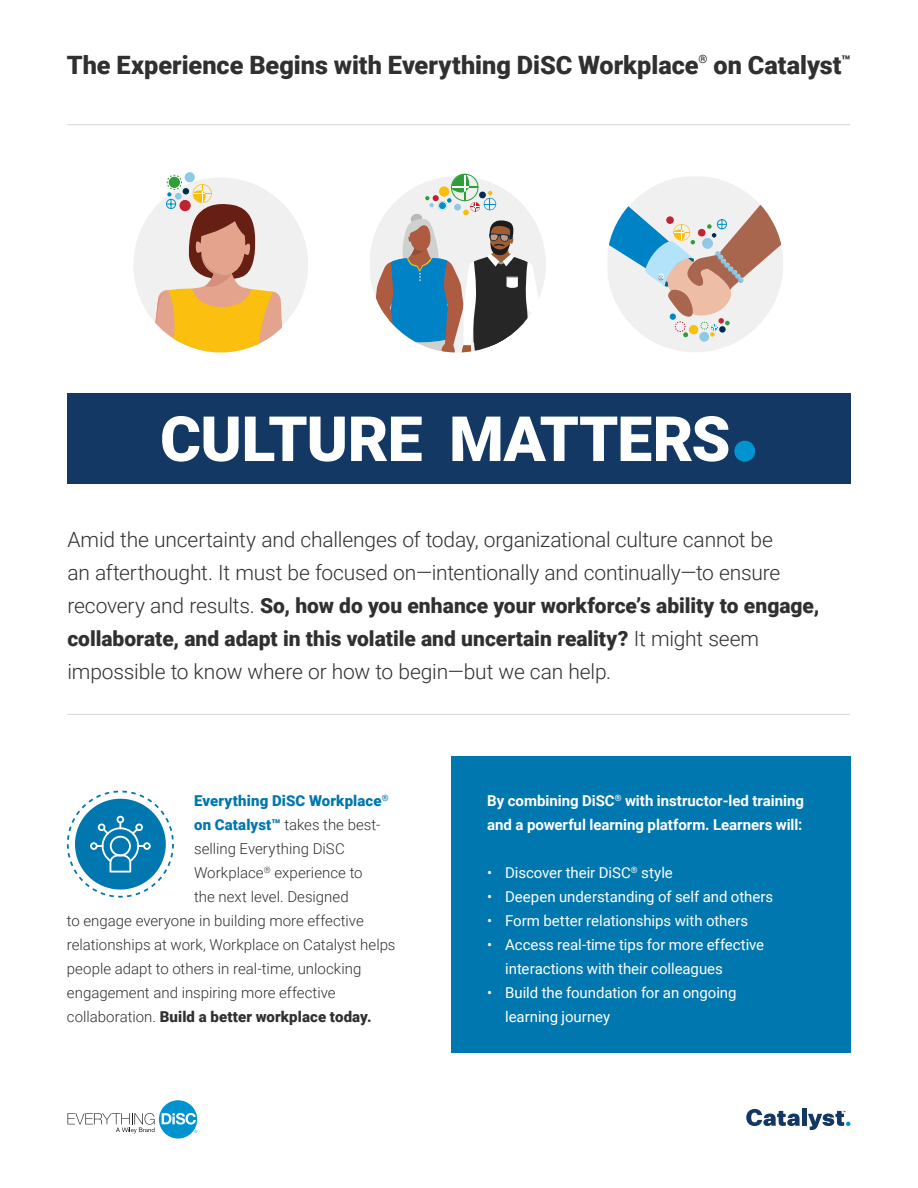
<style>
.page{position:relative;width:918px;height:1188px;background:#fff}
.page>*{position:absolute;margin:0;border:0;box-sizing:border-box;transform-origin:0 0}
.t1{font:900 25.35px "Roboto";color:#303030}
.t2{font:300 21px/33px "Roboto";letter-spacing:-.01em;color:#303030}
.t3{font:300 15px "Roboto";color:#303030}
.t4{font:15px "Roboto";letter-spacing:-.005em;color:#fff}
.t5{font:700 15px/24px "Roboto";color:#fff}
.t6{font:900 15px "Roboto";letter-spacing:.005em;color:#303030}
.t7{font:900 15px "Roboto";letter-spacing:.005em;color:#0077ae}
.s1{font-weight:900}
.s2{font-weight:900;color:#0077ae}
.s3{font-weight:300}
</style>
<div class="page">
<svg style="left:746px;top:1109px;width:54px;height:17px"></svg>
<hr style="left:802px;top:1109px;width:4px;height:17px;background:#133863">
<svg style="left:808px;top:1111px;width:42px;height:19px"></svg>
<svg style="left:68px;top:1100px;width:129px;height:39px"></svg>
<div style="left:451px;top:756px;width:399px;height:297px;background:#0077ae"></div>
<div style="left:67px;top:394px;width:783px;height:90px;background:#133863"></div>
<svg style="left:162px;top:416px;width:260px;height:46px"></svg>
<svg style="left:452px;top:416px;width:276px;height:46px"></svg>
<div style="left:734px;top:441px;width:21px;height:21px;background:#0093d0;border-radius:50%"></div>
<hr style="left:67px;top:714px;width:783px;height:1px;background:#d9d7d5">
<hr style="left:67px;top:124px;width:783px;height:1px;background:#d9d7d5">
<svg style="left:67px;top:791px;width:107px;height:107px"></svg>
<div style="left:185px;top:172px;width:10px;height:10px;background:#8fc9e6;border-radius:50%"></div>
<svg style="left:134px;top:175px;width:174px;height:178px"></svg>
<svg style="left:370px;top:174px;width:176px;height:179px"></svg>
<svg style="left:608px;top:176px;width:175px;height:176px"></svg>
<p class="t1" style="left:67px;top:47px;width:785px">The Experience Begins with Everything DiSC Workplace<sup>®</sup> on Catalyst<sup>™</sup></p>
<p class="t2" style="left:67px;top:522px;width:754px">Amid the uncertainty and challenges of today, organizational culture cannot be<br>an afterthought. It must be focused on—intentionally and continually—to ensure recovery and results. <span class="s1">So, how do you enhance your workforce’s ability to engage, collaborate, and adapt in this volatile and uncertain reality?</span> It might seem impossible to know where or how to begin—but we can help.</p>
<p class="t7" style="left:194px;top:791px;width:196px">Everything DiSC Workplace<sup>®</sup></p>
<p class="t3" style="left:194px;top:815px;width:188px"><span class="s2">on Catalyst™</span> takes the best-</p>
<p class="t3" style="left:194px;top:839px;width:152px">selling Everything DiSC</p>
<p class="t3" style="left:194px;top:863px;width:170px">Workplace<sup>®</sup> experience to</p>
<p class="t3" style="left:194px;top:887px;width:156px">the next level. Designed</p>
<p class="t3" style="left:67px;top:911px;width:298px">to engage everyone in building more effective</p>
<p class="t3" style="left:67px;top:935px;width:330px">relationships at work, Workplace on Catalyst helps</p>
<p class="t3" style="left:67px;top:959px;width:296px">people adapt to others in real-time, unlocking</p>
<p class="t3" style="left:67px;top:983px;width:270px">engagement and inspiring more effective</p>
<p class="t6" style="left:67px;top:1007px;width:306px"><span class="s3">collaboration.</span> Build a better workplace today.</p>
<p class="t5" style="left:487px;top:788px;width:318px">By combining DiSC<sup>®</sup> with instructor-led training and a powerful learning platform. Learners will:</p>
<p class="t4" style="left:487px;top:863px;width:187px">• Discover their DiSC<sup>®</sup> style</p>
<p class="t4" style="left:487px;top:887px;width:288px">• Deepen understanding of self and others</p>
<p class="t4" style="left:487px;top:911px;width:263px">• Form better relationships with others</p>
<p class="t4" style="left:487px;top:935px;width:279px">• Access real-time tips for more effective</p>
<p class="t4" style="left:505px;top:959px;width:219px">interactions with their colleagues</p>
<p class="t4" style="left:487px;top:983px;width:251px">• Build the foundation for an ongoing</p>
<p class="t4" style="left:505px;top:1007px;width:106px">learning journey</p>
</div>
